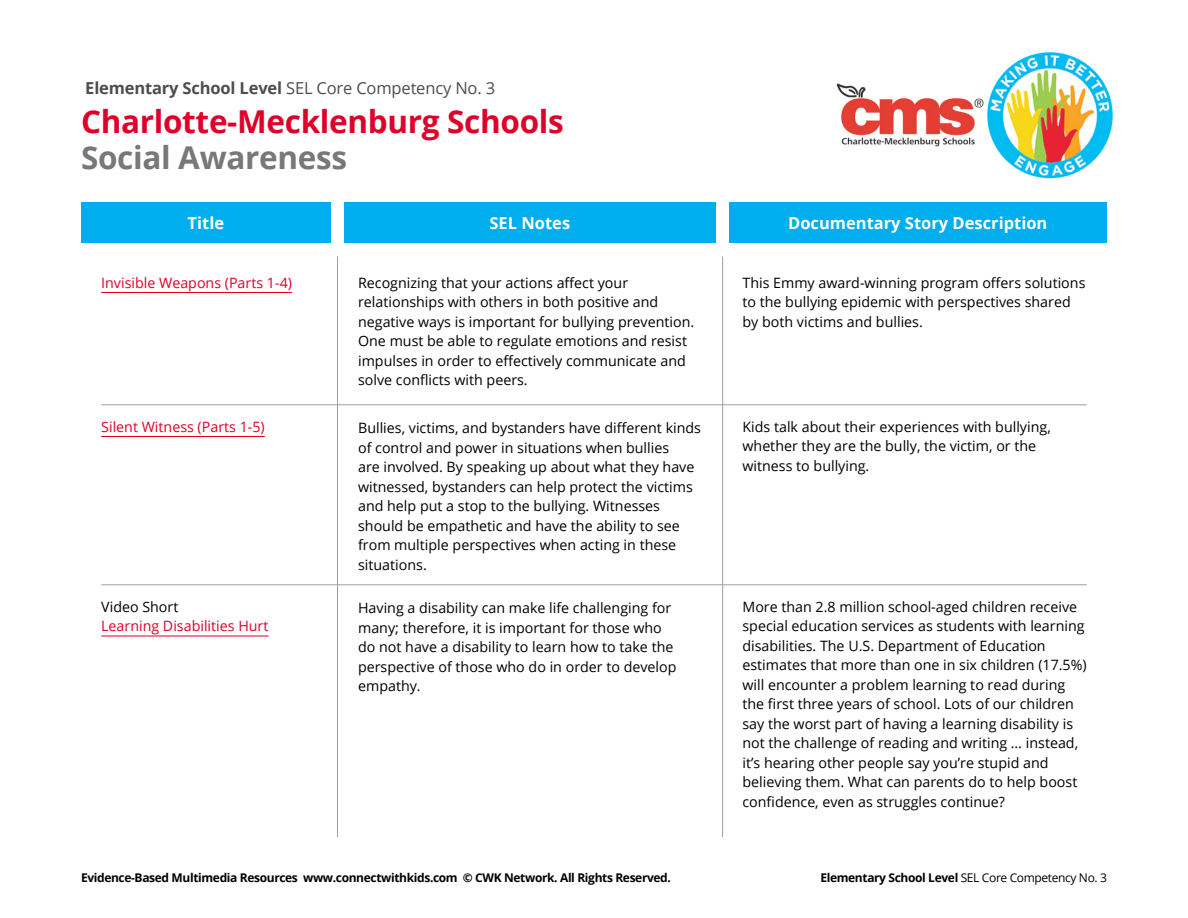
<style>
.page{position:relative;width:1188px;height:918px;background:#fff}
.page>*{position:absolute;margin:0;border:0;box-sizing:border-box;transform-origin:0 0}
.t1{font:700 31.5px "Open Sans";letter-spacing:-.01em;color:#de0029}
.t2{font:700 31.5px "Open Sans";letter-spacing:-.01em;color:#77787b}
.t3{font:700 16.5px "Open Sans";letter-spacing:-.01em;color:#4d4d4f}
.t4{font:700 16.5px "Open Sans";color:#fff}
.t5{font:14.25px/19.5px "Open Sans";color:#000}
.t6{font:14.25px "Open Sans";color:#de0029}
.t7{font:700 12px "Open Sans";letter-spacing:-.03em;color:#000}
.s1{font-weight:400}
</style>
<div class="page">
<div style="left:344px;top:202px;width:372px;height:41px;background:#00aded"></div>
<hr style="left:337px;top:256px;width:1px;height:581px;background:#9d9fa2">
<img style="left:836px;top:52px;width:277px;height:127px">
<div style="left:81px;top:202px;width:250px;height:41px;background:#00aded"></div>
<div style="left:729px;top:202px;width:378px;height:41px;background:#00aded"></div>
<hr style="left:722px;top:256px;width:1px;height:581px;background:#9d9fa2">
<hr style="left:101px;top:292px;width:191px;height:1px;background:#de0029">
<hr style="left:101px;top:436px;width:164px;height:1px;background:#de0029">
<hr style="left:101px;top:636px;width:167px;height:1px;background:#de0029">
<hr style="left:101px;top:405px;width:986px;height:1px;background:#9d9fa2">
<hr style="left:101px;top:585px;width:986px;height:1px;background:#9d9fa2">
<p class="t3" style="left:85px;top:76px;width:411px">Elementary School Level <span class="s1">SEL Core Competency No. 3</span></p>
<h1 class="t1" style="left:81px;top:99px;width:484px">Charlotte-Mecklenburg Schools</h1>
<h1 class="t2" style="left:81px;top:135px;width:268px">Social Awareness</h1>
<p class="t4" style="left:188px;top:211px;width:38px">Title</p>
<p class="t4" style="left:490px;top:211px;width:82px">SEL Notes</p>
<p class="t4" style="left:788px;top:211px;width:261px">Documentary Story Description</p>
<p class="t6" style="left:101px;top:273px;width:192px">Invisible Weapons (Parts 1-4)</p>
<p class="t6" style="left:101px;top:417px;width:165px">Silent Witness (Parts 1-5)</p>
<p class="t5" style="left:101px;top:597px;width:79px">Video Short</p>
<p class="t6" style="left:101px;top:617px;width:169px">Learning Disabilities Hurt</p>
<p class="t5" style="left:358px;top:273px;width:338px">Recognizing that your actions affect your relationships with others in both positive and negative ways is important for bullying prevention.<br>One must be able to regulate emotions and resist impulses in order to effectively communicate and solve conflicts with peers.</p>
<p class="t5" style="left:358px;top:418px;width:344px">Bullies, victims, and bystanders have different kinds of control and power in situations when bullies<br>are involved. By speaking up about what they have witnessed, bystanders can help protect the victims and help put a stop to the bullying. Witnesses should be empathetic and have the ability to see from multiple perspectives when acting in these situations.</p>
<p class="t5" style="left:358px;top:598px;width:320px">Having a disability can make life challenging for many; therefore, it is important for those who do not have a disability to learn how to take the perspective of those who do in order to develop empathy.</p>
<p class="t5" style="left:742px;top:273px;width:344px">This Emmy award-winning program offers solutions to the bullying epidemic with perspectives shared by both victims and bullies.</p>
<p class="t5" style="left:742px;top:417px;width:310px">Kids talk about their experiences with bullying, whether they are the bully, the victim, or the witness to bullying.</p>
<p class="t5" style="left:742px;top:597px;width:346px">More than 2.8 million school-aged children receive special education services as students with learning disabilities. The U.S. Department of Education estimates that more than one in six children (17.5%) will encounter a problem learning to read during the first three years of school. Lots of our children say the worst part of having a learning disability is not the challenge of reading and writing … instead, it’s hearing other people say you’re stupid and believing them. What can parents do to help boost confidence, even as struggles continue?</p>
<p class="t7" style="left:81px;top:869px;width:591px">Evidence-Based Multimedia Resources www.connectwithkids.com © CWK Network. All Rights Reserved.</p>
<p class="t7" style="left:820px;top:869px;width:288px">Elementary School Level <span class="s1">SEL Core Competency No. 3</span></p>
</div>
